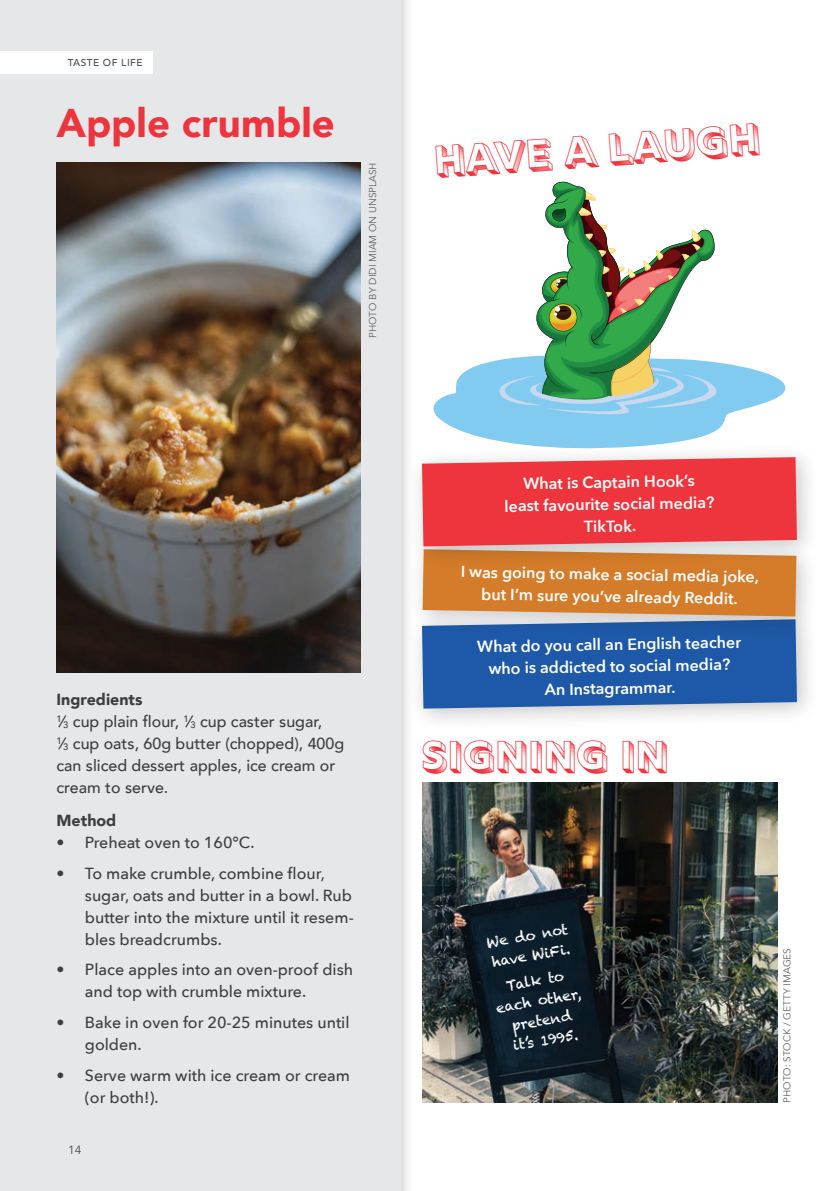
<style>
.page{position:relative;width:840px;height:1191px;background:#fff}
.page>*{position:absolute;margin:0;border:0;box-sizing:border-box;transform-origin:0 0}
.Salvos_Header{font:44px "Rig Bold Halftone";color:#ee343d}
.Jokes_Heading{font:44px "Rig Bold Halftone";letter-spacing:.005em;color:#ee343d}
.Salvo_header_no_base{font:900 40px "Avenir";color:#ee343d}
.t1{font:500 16px/22px "Avenir Next";color:#3e3e3f}
.Body_-_Trivia_pag{font:600 16px/22px "Avenir Next";color:#fff;text-align:center}
.Body_-_Trivia_pag-2{font:500 16px/22px "Avenir";color:#3e3e3f}
.Reciepe_Headings{font:900 16px "Avenir";color:#3e3e3f}
.t2{font:14px/20px "Chalkduster";color:#fff}
.page_name{font:12px "Avenir";color:#4b4c4d}
.Image_Credit{font:10px "Avenir";color:#636366}
.Page_name_-_Left{font:500 10px "Avenir";letter-spacing:.05em;color:#4b4c4d}
.s1{font-family:"Avenir Next"}
</style>
<div class="page">
<svg style="left:433px;top:182px;width:352px;height:261px"></svg>
<div style="left:0;top:0;width:415px;height:1191px;background:#231f20;opacity:.2"></div>
<div style="left:0;top:0;width:400px;height:1191px;background:#e6e7e9"></div>
<div style="left:0;top:51px;width:153px;height:23px;background:#fff"></div>
<img style="left:56px;top:162px;width:304px;height:510px">
<img style="left:422px;top:782px;width:355px;height:320px">
<div style="left:407px;top:605px;width:412px;height:126px;background:#231f20;opacity:.25"></div>
<div style="left:408px;top:535px;width:410px;height:104px;background:#231f20;opacity:.25"></div>
<div style="left:407px;top:443px;width:412px;height:126px;background:#231f20;opacity:.25"></div>
<svg style="left:422px;top:457px;width:374px;height:251px;background:#a1626b"></svg>
<p class="Page_name_-_Left" style="left:68px;top:54px;width:76px">TASTE OF LIFE</p>
<p class="Salvo_header_no_base" style="left:56px;top:89px;width:280px">Apple crumble</p>
<p class="Image_Credit" style="left:366px;top:338px;width:177px;rotate:-90deg">PHOTO BY DIDI MIAM ON UNSPLASH</p>
<p class="Salvos_Header" style="left:432px;top:135px;width:328px;rotate:-4deg">HAVE A LAUGH</p>
<p class="Reciepe_Headings" style="left:56px;top:685px;width:87px">Ingredients</p>
<p class="Body_-_Trivia_pag-2" style="left:56px;top:709px;width:289px"><sup>1</sup><span class="s1">⁄</span><sub>3</sub> cup plain flour, <sup>1</sup><span class="s1">⁄</span><sub>3</sub> cup caster sugar,<br><sup>1</sup><span class="s1">⁄</span><sub>3</sub> cup oats, 60g butter (chopped), 400g can sliced dessert apples, ice cream or cream to serve.</p>
<p class="Reciepe_Headings" style="left:56px;top:807px;width:61px">Method</p>
<p class="t1" style="left:56px;top:832px;width:199px">• Preheat oven to 160°C.</p>
<p class="t1" style="left:85px;top:862px;width:270px;text-indent:-28px">• To make crumble, combine flour, sugar, oats and butter in a bowl. Rub butter into the mixture until it resem&shy;bles breadcrumbs.</p>
<p class="t1" style="left:85px;top:959px;width:269px;text-indent:-28px">• Place apples into an oven-proof dish and top with crumble mixture.</p>
<p class="t1" style="left:85px;top:1011px;width:266px;text-indent:-28px">• Bake in oven for 20-25 minutes until golden.</p>
<p class="t1" style="left:85px;top:1064px;width:266px;text-indent:-28px">• Serve warm with ice cream or cream (or both!).</p>
<p class="page_name" style="left:68px;top:1142px;width:15px">14</p>
<p class="Body_-_Trivia_pag" style="left:503px;top:472px;width:211px;rotate:-1deg">What is Captain Hook’s least favourite social media?</p>
<p class="Body_-_Trivia_pag" style="left:583px;top:515px;width:54px;rotate:-1deg">TikTok.</p>
<p class="Body_-_Trivia_pag" style="left:460px;top:560px;width:299px;rotate:1deg">I was going to make a social media joke, but I’m sure you’ve already Reddit.</p>
<p class="Body_-_Trivia_pag" style="left:476px;top:635px;width:265px;rotate:-1deg">What do you call an English teacher who is addicted to social media?</p>
<p class="Body_-_Trivia_pag" style="left:544px;top:678px;width:132px;rotate:-1deg">An Instagrammar.</p>
<p class="Jokes_Heading" style="left:422px;top:730px;width:248px">SIGNING IN</p>
<p class="t2" style="left:484px;top:933px;width:84px;rotate:-10deg">We do not have WiFi.</p>
<p class="t2" style="left:490px;top:978px;width:87px;text-align:center;rotate:-10deg">Talk to each other, pretend<br>it’s 1995.</p>
<p class="Image_Credit" style="left:780px;top:1102px;width:156px;rotate:-90deg">PHOTO: STOCK / GETTY IMAGES</p>
</div>
